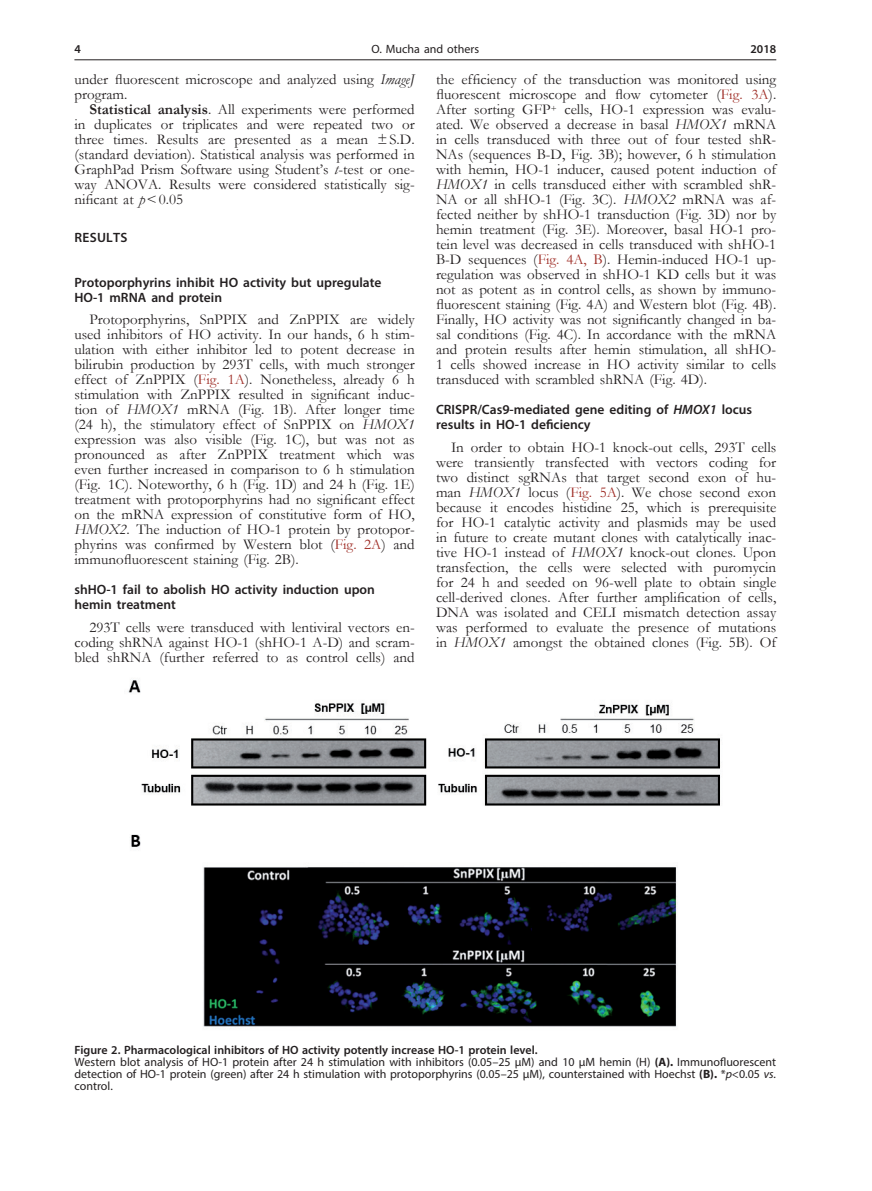
<style>
.page{position:relative;width:872px;height:1191px;background:#fff}
.page>*{position:absolute;margin:0;border:0;box-sizing:border-box;transform-origin:0 0}
.Body_tekst{font:15px/15px "Garamond";color:#231f20;text-align:justify}
.Tytul_2{font:600 13.5px/15px "Myriad Pro";color:#231f20}
.Tytul_1{font:600 13.5px "Myriad Pro";letter-spacing:.02em;color:#231f20}
.Figure_1{font:12px/12px "Myriad Pro";color:#231f20;text-align:justify}
.Figure{font:600 12px "Myriad Pro";color:#231f20}
.s1{font-style:italic}
.s2{font-weight:700}
.s3{color:#9f2d26}
</style>
<div class="page">
<hr style="left:74px;top:59px;width:702px;height:1px;background:#231f20">
<img style="left:128px;top:680px;width:593px;height:349px">
<p class="Figure" style="left:74px;top:42px;width:8px">4</p>
<p class="Figure_1" style="left:371px;top:43px;width:109px">O. Mucha and others</p>
<p class="Figure" style="left:750px;top:42px;width:27px">2018</p>
<p class="Body_tekst" style="left:74px;top:72px;width:342px">under fluorescent microscope and analyzed using <span class="s1">ImageJ </span>program.</p>
<p class="Body_tekst" style="left:74px;top:102px;width:342px;text-indent:15px"><span class="s2">Statistical analysis</span>. All experiments were performed in duplicates or triplicates and were repeated two or three times. Results are presented as a mean ±S.D. (standard deviation). Statistical analysis was performed in GraphPad Prism Software using Student’s <span class="s1">t</span>-test or one&shy;way ANOVA. Results were considered statistically sig&shy;nificant at <span class="s1">p</span>&lt;0.05</p>
<p class="Tytul_1" style="left:75px;top:229px;width:55px">RESULTS</p>
<p class="Tytul_2" style="left:74px;top:274px;width:308px">Protoporphyrins inhibit HO activity but upregulate<br>HO-1 mRNA and protein</p>
<p class="Body_tekst" style="left:74px;top:312px;width:342px;text-indent:15px">Protoporphyrins, SnPPIX and ZnPPIX are widely used inhibitors of HO activity. In our hands, 6 h stim&shy;ulation with either inhibitor led to potent decrease in bilirubin production by 293T cells, with much stronger effect of ZnPPIX (<span class="s3">Fig. 1A</span>). Nonetheless, already 6 h stimulation with ZnPPIX resulted in significant induc&shy;tion of <span class="s1">HMOX1</span> mRNA (Fig. 1B). After longer time (24 h), the stimulatory effect of SnPPIX on <span class="s1">HMOX1 </span>expression was also visible (Fig. 1C), but was not as pronounced as after ZnPPIX treatment which was even further increased in comparison to 6 h stimulation (Fig. 1C). Noteworthy, 6 h (Fig. 1D) and 24 h (Fig. 1E) treatment with protoporphyrins had no significant effect on the mRNA expression of constitutive form of HO, <span class="s1">HMOX2</span>. The induction of HO-1 protein by protopor&shy;phyrins was confirmed by Western blot (<span class="s3">Fig. 2A</span>) and immunofluorescent staining (Fig. 2B).</p>
<p class="Tytul_2" style="left:74px;top:582px;width:302px">shHO-1 fail to abolish HO activity induction upon hemin treatment</p>
<p class="Body_tekst" style="left:74px;top:619px;width:342px;text-indent:15px">293T cells were transduced with lentiviral vectors en&shy;coding shRNA against HO-1 (shHO-1 A-D) and scram&shy;bled shRNA (further referred to as control cells) and</p>
<p class="Body_tekst" style="left:436px;top:72px;width:342px">the efficiency of the transduction was monitored using fluorescent microscope and flow cytometer (<span class="s3">Fig. 3A</span>).<br>After sorting GFP<sup>+</sup> cells, HO-1 expression was evalu&shy;ated. We observed a decrease in basal <span class="s1">HMOX1</span> mRNA in cells transduced with three out of four tested shR-NAs (sequences B-D, Fig. 3B); however, 6 h stimulation with hemin, HO-1 inducer, caused potent induction of <span class="s1">HMOX1</span> in cells transduced either with scrambled shR-NA or all shHO-1 (Fig. 3C). <span class="s1">HMOX2</span> mRNA was af&shy;fected neither by shHO-1 transduction (Fig. 3D) nor by hemin treatment (Fig. 3E). Moreover, basal HO-1 pro&shy;tein level was decreased in cells transduced with shHO-1<br>B-D sequences (<span class="s3">Fig. 4A, B</span>). Hemin-induced HO-1 up&shy;regulation was observed in shHO-1 KD cells but it was not as potent as in control cells, as shown by immuno&shy;fluorescent staining (Fig. 4A) and Western blot (Fig. 4B).<br>Finally, HO activity was not significantly changed in ba&shy;sal conditions (Fig. 4C). In accordance with the mRNA and protein results after hemin stimulation, all shHO-1 cells showed increase in HO activity similar to cells transduced with scrambled shRNA (Fig. 4D).</p>
<p class="Tytul_2" style="left:436px;top:402px;width:318px">CRISPR/Cas9-mediated gene editing of <span class="s1">HMOX1</span> locus results in HO-1 deficiency</p>
<p class="Body_tekst" style="left:436px;top:439px;width:342px;text-indent:15px">In order to obtain HO-1 knock-out cells, 293T cells were transiently transfected with vectors coding for two distinct sgRNAs that target second exon of hu&shy;man <span class="s1">HMOX1</span> locus (<span class="s3">Fig. 5A</span>). We chose second exon because it encodes histidine 25, which is prerequisite for HO-1 catalytic activity and plasmids may be used in future to create mutant clones with catalytically inac&shy;tive HO-1 instead of <span class="s1">HMOX1</span> knock-out clones. Upon transfection, the cells were selected with puromycin for 24 h and seeded on 96-well plate to obtain single cell-derived clones. After further amplification of cells, DNA was isolated and CELI mismatch detection assay was performed to evaluate the presence of mutations in <span class="s1">HMOX1</span> amongst the obtained clones (Fig. 5B). Of</p>
<p class="Figure" style="left:74px;top:1042px;width:465px">Figure 2. Pharmacological inhibitors of HO activity potently increase HO-1 protein level.</p>
<p class="Figure_1" style="left:74px;top:1056px;width:703px">Western blot analysis of HO-1 protein after 24 h stimulation with inhibitors (0.05–25 µM) and 10 µM hemin (H) <span class="s2">(A).</span> Immunofluorescent detection of HO-1 protein (green) after 24 h stimulation with protoporphyrins (0.05–25 µM), counterstained with Hoechst <span class="s2">(B).</span> *<span class="s1">p</span>&lt;0.05 <span class="s1">vs. </span>control.</p>
</div>
